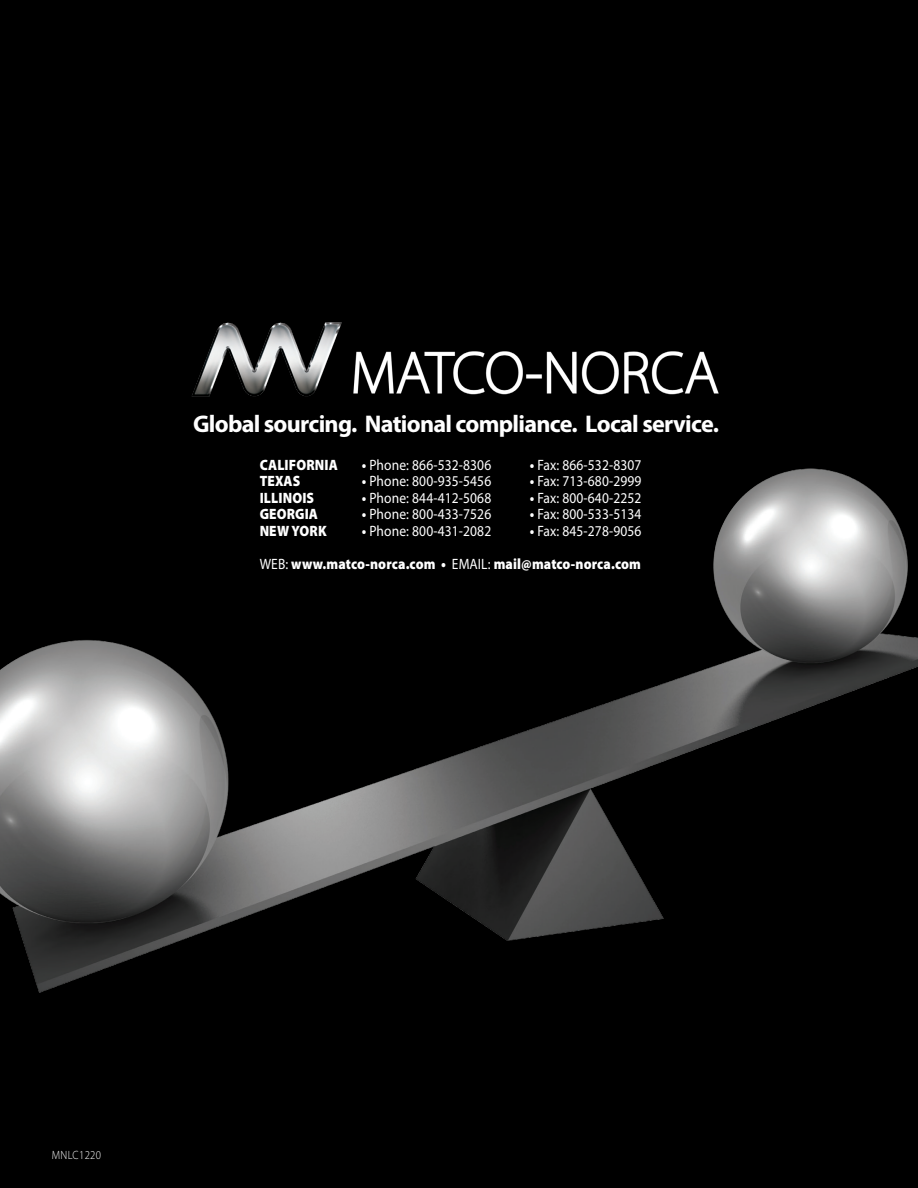
<style>
.page{position:relative;width:918px;height:1188px;background:#000}
.page>*{position:absolute;margin:0;border:0;box-sizing:border-box;transform-origin:0 0}
.t1{font:700 24.15px "Myriad Pro";letter-spacing:-.03em;color:#fff}
.t2{font:15px "Myriad Pro";letter-spacing:.01em;color:#fff;scale:.9 1}
.t3{font:900 15px "Myriad Pro";letter-spacing:.01em;color:#fff;scale:.9 1}
.t4{font:300 12px "Myriad Pro";letter-spacing:.03em;color:#fff;scale:.9 1}
.s1{font-weight:700}
.s2{font-weight:400}
</style>
<div class="page">
<img style="left:192px;top:322px;width:527px;height:75px">
<img style="left:0;top:468px;width:918px;height:525px">
<h1 class="t1" style="left:193px;top:408px;width:527px">Global sourcing. National compliance. Local service.</h1>
<p class="t3" style="left:260px;top:455px;width:88px">CALIFORNIA</p>
<p class="t2" style="left:362px;top:455px;width:146px"><span class="s1">•</span> Phone: 866-532-8306</p>
<p class="t2" style="left:530px;top:455px;width:126px"><span class="s1">•</span> Fax: 866-532-8307</p>
<p class="t3" style="left:260px;top:471px;width:47px">TEXAS</p>
<p class="t2" style="left:362px;top:472px;width:146px"><span class="s1">•</span> Phone: 800-935-5456</p>
<p class="t2" style="left:530px;top:472px;width:126px"><span class="s1">•</span> Fax: 713-680-2999</p>
<p class="t3" style="left:260px;top:488px;width:62px">ILLINOIS</p>
<p class="t2" style="left:362px;top:488px;width:146px"><span class="s1">•</span> Phone: 844-412-5068</p>
<p class="t2" style="left:530px;top:488px;width:126px"><span class="s1">•</span> Fax: 800-640-2252</p>
<p class="t3" style="left:260px;top:504px;width:66px">GEORGIA</p>
<p class="t2" style="left:362px;top:505px;width:146px"><span class="s1">•</span> Phone: 800-433-7526</p>
<p class="t2" style="left:530px;top:505px;width:126px"><span class="s1">•</span> Fax: 800-533-5134</p>
<p class="t3" style="left:260px;top:521px;width:76px">NEW YORK</p>
<p class="t2" style="left:362px;top:521px;width:146px"><span class="s1">•</span> Phone: 800-431-2082</p>
<p class="t2" style="left:530px;top:521px;width:126px"><span class="s1">•</span> Fax: 845-278-9056</p>
<p class="t3" style="left:260px;top:554px;width:425px"><span class="s2">WEB:</span> www.matco-norca.com • <span class="s2">EMAIL:</span> mail@matco-norca.com</p>
<p class="t4" style="left:52px;top:1148px;width:56px">MNLC1220</p>
</div>
